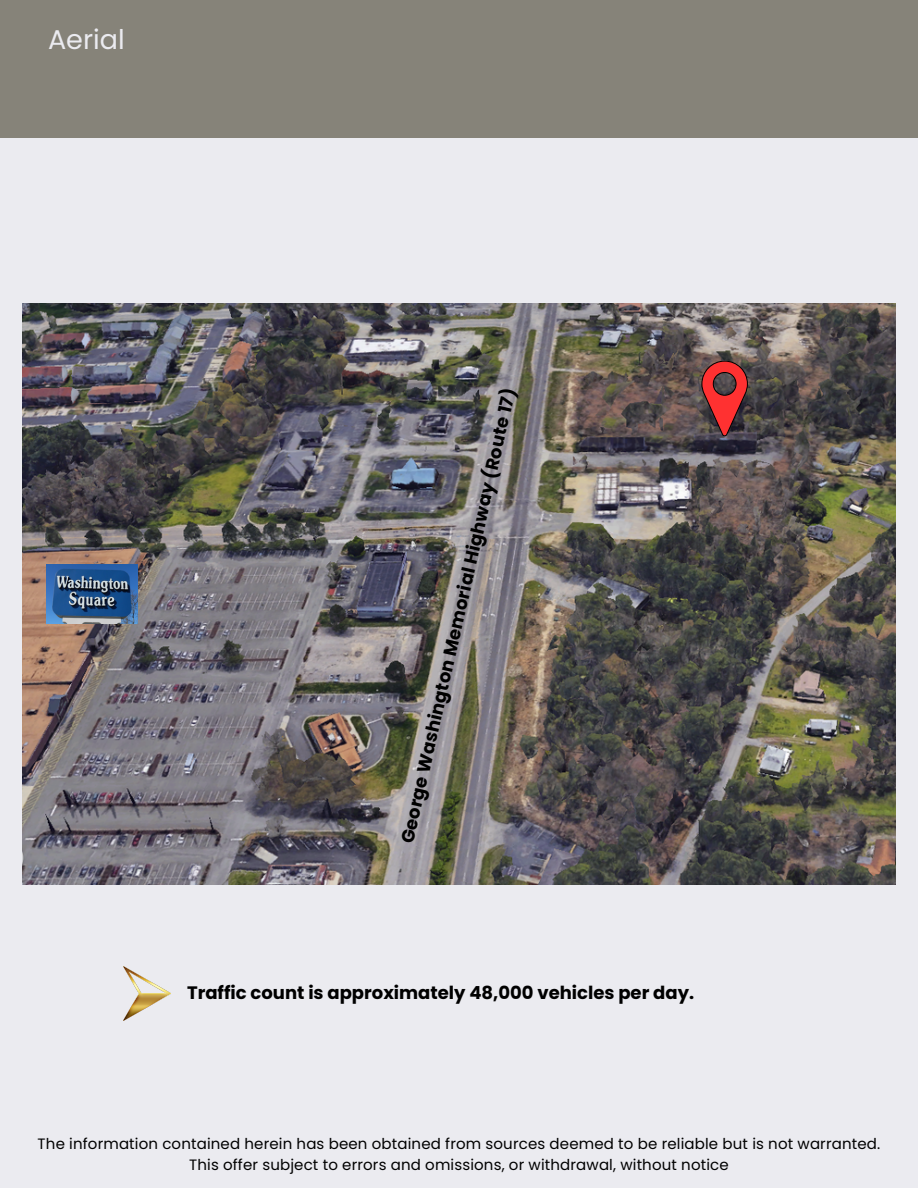
<style>
.page{position:relative;width:918px;height:1188px;background:#ebebf0}
.page>*{position:absolute;margin:0;border:0;box-sizing:border-box;transform-origin:0 0}
.t1{font:27px "Poppins";color:#ebebf0}
.t2{font:700 18px "Poppins";color:#000}
.t3{font:15px/20.2px "Poppins";letter-spacing:.01em;color:#000;text-align:center}
</style>
<div class="page">
<div style="left:0;top:0;width:918px;height:137px;background:#868379"></div>
<img style="left:23px;top:304px;width:873px;height:580px">
<svg style="left:702px;top:361px;width:46px;height:75px;background:#9a3637"></svg>
<img style="left:46px;top:565px;width:92px;height:58px">
<img style="left:123px;top:967px;width:48px;height:54px">
<p class="t1" style="left:48px;top:21px;width:78px">Aerial</p>
<p class="t2" style="left:394px;top:840px;width:468px;rotate:-77deg">George Washington Memorial Highway (Route 17)</p>
<h2 class="t2" style="left:187px;top:980px;width:509px">Traffic count is approximately 48,000 vehicles per day.</h2>
<p class="t3" style="left:38px;top:1134px;width:844px">The information contained herein has been obtained from sources deemed to be reliable but is not warranted.<br>This offer subject to errors and omissions, or withdrawal, without notice</p>
</div>
